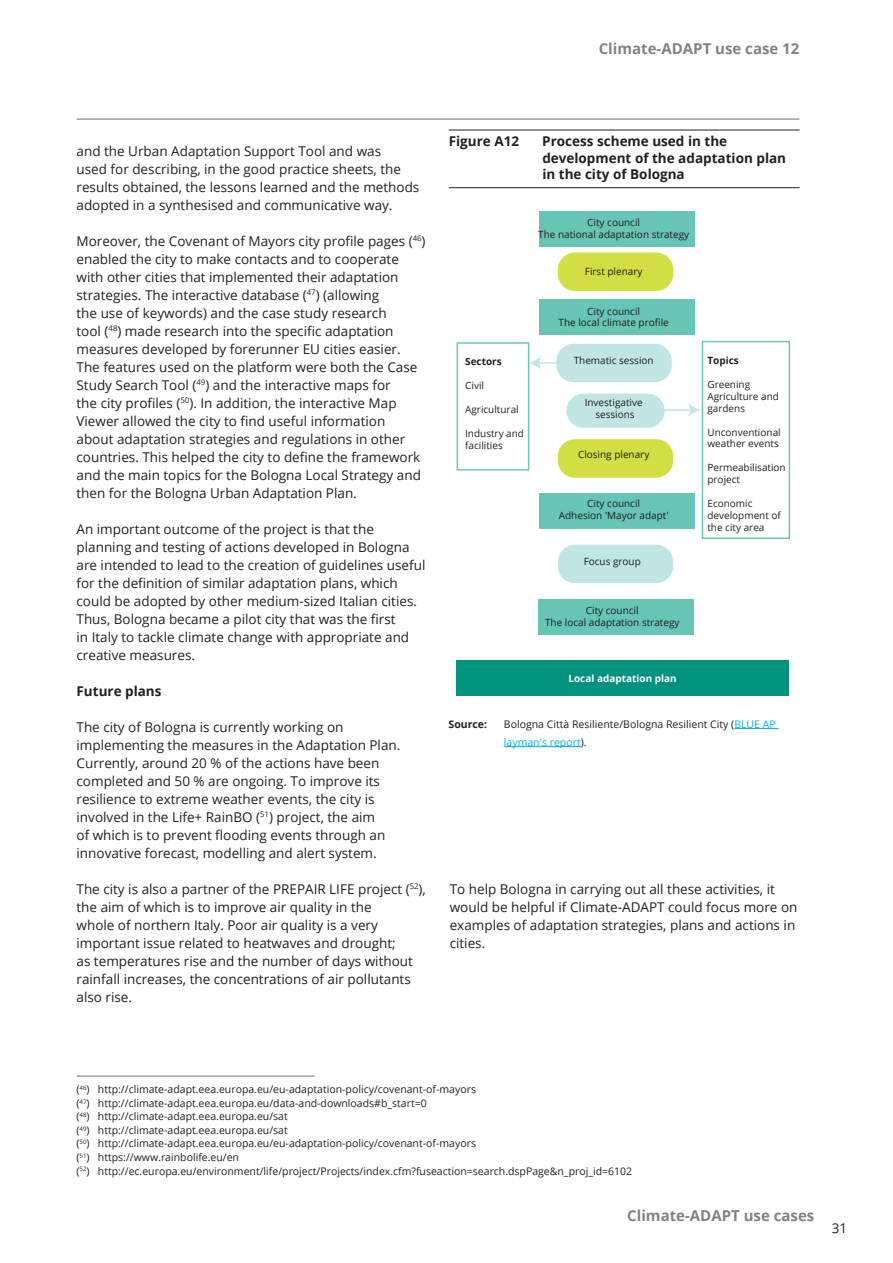
<style>
.page{position:relative;width:893px;height:1263px;background:#fff}
.page>*{position:absolute;margin:0;border:0;box-sizing:border-box;transform-origin:0 0}
.t1{font:700 15px "Open Sans";color:#808285}
.Body_text{font:13.5px/18px "Open Sans";color:#231f20}
.Figure_Title{font:700 13.5px/16.5px "Open Sans";color:#231f20}
.Heading_4{font:700 13.5px "Open Sans";color:#231f20}
.Footnote{font:10.5px/13.5px "Open Sans";color:#231f20}
.Note_Source{font:10.5px/18px "Open Sans";color:#231f20}
.Note_Source-2{font:700 10.5px "Open Sans";color:#231f20}
.t2{font:10.05px/12px "Open Sans";color:#231f20;text-align:center}
.t3{font:700 10.05px "Open Sans";color:#fff}
.t4{font:700 10.05px "Open Sans";color:#231f20}
.s1{color:#00aeef}
</style>
<div class="page">
<hr style="left:77px;top:119px;width:722px;height:1px;background:#6c6d70">
<hr style="left:77px;top:1076px;width:238px;height:1px;background:#6c6d70">
<hr style="left:615px;top:409px;width:77px;height:2px;background:#c1e5e5">
<svg style="left:688px;top:403px;width:12px;height:14px"></svg>
<hr style="left:538px;top:362px;width:77px;height:2px;background:#c1e5e5">
<svg style="left:529px;top:356px;width:12px;height:14px"></svg>
<div style="left:558px;top:252px;width:115px;height:39px;background:#d2de43;border-radius:17px"></div>
<div style="left:558px;top:439px;width:115px;height:39px;background:#d2de43;border-radius:17px"></div>
<div style="left:556px;top:344px;width:116px;height:38px;background:#c1e5e5;border-radius:17px"></div>
<div style="left:558px;top:545px;width:115px;height:38px;background:#c1e5e5;border-radius:17px"></div>
<div style="left:566px;top:394px;width:99px;height:34px;background:#c1e5e5;border-radius:17px"></div>
<div style="left:539px;top:211px;width:156px;height:36px;background:#66c5b4"></div>
<div style="left:539px;top:300px;width:156px;height:35px;background:#66c5b4"></div>
<div style="left:539px;top:493px;width:156px;height:36px;background:#66c5b4"></div>
<div style="left:538px;top:599px;width:155px;height:35px;background:#66c5b4"></div>
<div style="left:457px;top:660px;width:332px;height:36px;background:#00927d"></div>
<div style="left:457px;top:342px;width:72px;height:129px;border:1px solid #66c5b4"></div>
<div style="left:702px;top:341px;width:88px;height:198px;border:1px solid #66c5b4"></div>
<hr style="left:449px;top:130px;width:351px;height:1px;background:#231f20">
<hr style="left:449px;top:187px;width:351px;height:1px;background:#231f20">
<hr style="left:734px;top:728px;width:44px;height:1px;background:#00aeef">
<hr style="left:504px;top:746px;width:77px;height:1px;background:#00aeef">
<p class="t1" style="left:599px;top:38px;width:202px">Climate-ADAPT use case 12</p>
<p class="Body_text" style="left:77px;top:142px;width:344px">and the Urban Adaptation Support Tool and was<br>used for describing, in the good practice sheets, the results obtained, the lessons learned and the methods adopted in a synthesised and communicative way.</p>
<p class="Body_text" style="left:77px;top:232px;width:351px">Moreover, the Covenant of Mayors city profile pages (<sup>46</sup>) enabled the city to make contacts and to cooperate with other cities that implemented their adaptation strategies. The interactive database (<sup>47</sup>) (allowing<br>the use of keywords) and the case study research<br>tool (<sup>48</sup>) made research into the specific adaptation measures developed by forerunner EU cities easier.<br>The features used on the platform were both the Case Study Search Tool (<sup>49</sup>) and the interactive maps for<br>the city profiles (<sup>50</sup>). In addition, the interactive Map Viewer allowed the city to find useful information about adaptation strategies and regulations in other countries. This helped the city to define the framework and the main topics for the Bologna Local Strategy and then for the Bologna Urban Adaptation Plan.</p>
<p class="Body_text" style="left:77px;top:520px;width:350px">An important outcome of the project is that the planning and testing of actions developed in Bologna are intended to lead to the creation of guidelines useful for the definition of similar adaptation plans, which could be adopted by other medium-sized Italian cities.<br>Thus, Bologna became a pilot city that was the first<br>in Italy to tackle climate change with appropriate and creative measures.</p>
<p class="Heading_4" style="left:77px;top:681px;width:87px">Future plans</p>
<p class="Body_text" style="left:77px;top:718px;width:325px">The city of Bologna is currently working on implementing the measures in the Adaptation Plan.<br>Currently, around 20 % of the actions have been completed and 50 % are ongoing. To improve its resilience to extreme weather events, the city is involved in the Life+ RainBO (<sup>51</sup>) project, the aim<br>of which is to prevent flooding events through an innovative forecast, modelling and alert system.</p>
<p class="Body_text" style="left:77px;top:880px;width:351px">The city is also a partner of the PREPAIR LIFE project (<sup>52</sup>), the aim of which is to improve air quality in the<br>whole of northern Italy. Poor air quality is a very important issue related to heatwaves and drought;<br>as temperatures rise and the number of days without rainfall increases, the concentrations of air pollutants also rise.</p>
<p class="Figure_Title" style="left:449px;top:133px;width:72px">Figure A12</p>
<p class="Figure_Title" style="left:542px;top:133px;width:245px">Process scheme used in the development of the adaptation plan in the city of Bologna</p>
<p class="t4" style="left:465px;top:354px;width:38px">Sectors</p>
<p class="t2" style="left:465px;top:379px;width:20px">Civil</p>
<p class="t2" style="left:465px;top:403px;width:55px">Agricultural</p>
<p class="t2" style="left:465px;top:427px;width:60px;text-align:left">Industry and facilities</p>
<p class="t2" style="left:538px;top:216px;width:153px">City council<br>The national adaptation strategy</p>
<p class="t2" style="left:585px;top:265px;width:59px">First plenary</p>
<p class="t2" style="left:558px;top:305px;width:112px">City council<br>The local climate profile</p>
<p class="t2" style="left:574px;top:354px;width:81px">Thematic session</p>
<p class="t2" style="left:585px;top:396px;width:59px">Investigative sessions</p>
<p class="t2" style="left:578px;top:448px;width:73px">Closing plenary</p>
<p class="t2" style="left:559px;top:497px;width:111px">City council<br>Adhesion ′Mayor adapt′</p>
<p class="t2" style="left:584px;top:555px;width:59px">Focus group</p>
<p class="t2" style="left:545px;top:604px;width:136px">City council<br>The local adaptation strategy</p>
<p class="t4" style="left:707px;top:353px;width:33px">Topics</p>
<p class="t2" style="left:707px;top:378px;width:73px;text-align:left">Greening<br>Agriculture and gardens</p>
<p class="t2" style="left:707px;top:426px;width:75px;text-align:left">Unconventional weather events</p>
<p class="t2" style="left:707px;top:461px;width:80px;text-align:left">Permeabilisation project</p>
<p class="t2" style="left:707px;top:497px;width:75px;text-align:left">Economic development of the city area</p>
<p class="t3" style="left:568px;top:671px;width:110px">Local adaptation plan</p>
<p class="Note_Source-2" style="left:449px;top:716px;width:40px">Source:</p>
<p class="Note_Source" style="left:504px;top:715px;width:273px">Bologna Città Resiliente/Bologna Resilient City (<span class="s1">BLUE AP layman's report</span>).</p>
<p class="Body_text" style="left:450px;top:880px;width:349px">To help Bologna in carrying out all these activities, it would be helpful if Climate-ADAPT could focus more on examples of adaptation strategies, plans and actions in cities.</p>
<p class="Footnote" style="left:77px;top:1083px;width:557px">(<sup>46</sup>) http://climate-adapt.eea.europa.eu/eu-adaptation-policy/covenant-of-mayors<br>(<sup>47</sup>) http://climate-adapt.eea.europa.eu/data-and-downloads#b_start=0<br>(<sup>48</sup>) http://climate-adapt.eea.europa.eu/sat<br>(<sup>49</sup>) http://climate-adapt.eea.europa.eu/sat<br>(<sup>50</sup>) http://climate-adapt.eea.europa.eu/eu-adaptation-policy/covenant-of-mayors<br>(<sup>51</sup>) https://www.rainbolife.eu/en<br>(<sup>52</sup>) http://ec.europa.eu/environment/life/project/Projects/index.cfm?fuseaction=search.dspPage&amp;n_proj_id=6102</p>
<p class="t1" style="left:627px;top:1205px;width:189px">Climate-ADAPT use cases</p>
<p class="Body_text" style="left:832px;top:1218px;width:17px">31</p>
</div>
